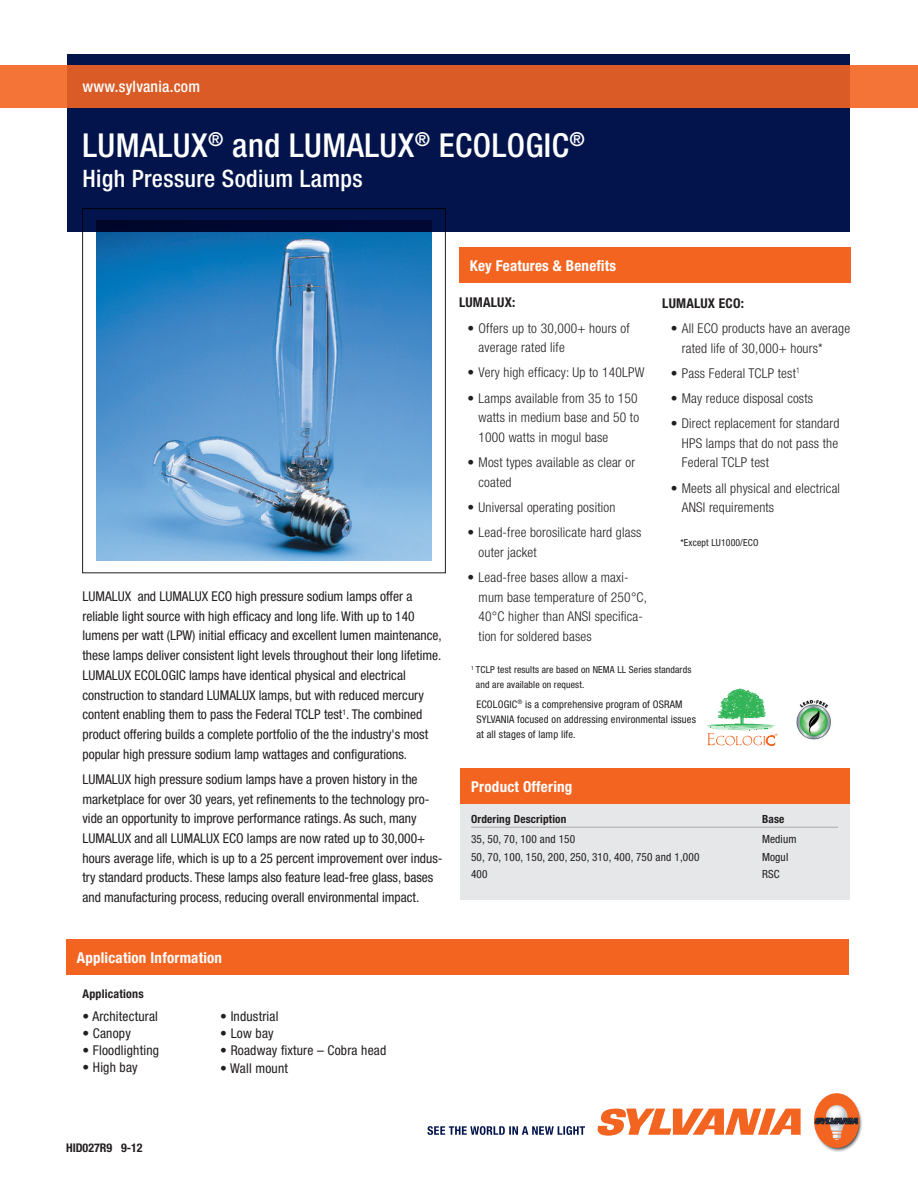
<style>
.page{position:relative;width:918px;height:1188px;background:#fff}
.page>*{position:absolute;margin:0;border:0;box-sizing:border-box;transform-origin:0 0}
.Title_glowhead_22__4{font:500 condensed 33px "Helvetica Neue";letter-spacing:.015em;color:#fff}
.A4_02_Title_subhead{font:500 condensed 24px "Helvetica Neue";letter-spacing:.015em;color:#fff}
.A4_03_Title_URL_10_5{font:500 condensed 15.75px "Helvetica Neue";letter-spacing:.015em;color:#fff}
.Section_head_10_13_1{font:700 condensed 15px "Helvetica Neue";letter-spacing:.015em;color:#fff}
.A4_21_Box_copy_9_13{font:condensed 13.5px/19.8px "Helvetica Neue";color:#231f20}
.t1{font:300 condensed 13.5px/19.6px "Helvetica Neue";letter-spacing:.015em;color:#231f20}
.Application_copy_9_1{font:condensed 13.5px "Helvetica Neue";letter-spacing:.015em;color:#231f20}
.A4_22_Box_copy_bulle{font:700 condensed 13.5px "Helvetica Neue";letter-spacing:.015em;color:#231f20}
.A4_20_Box_copy_head{font:700 condensed 12px "Helvetica Neue";letter-spacing:.015em;color:#231f20}
.A4_32_Footnote_6_5_8{font:condensed 11.25px "Helvetica Neue";letter-spacing:.015em;color:#231f20}
.A4_24_Table_head_7_5{font:700 condensed 11.25px "Helvetica Neue";letter-spacing:.015em;color:#231f20}
.A4_32_Footnote_6_5_8-2{font:condensed 10.5px/15px "Helvetica Neue";letter-spacing:.015em;color:#231f20}
.A4_32_Footnote_6_5_8-3{font:condensed 9.75px/15px "Helvetica Neue";letter-spacing:.015em;color:#231f20}
</style>
<div class="page">
<div style="left:460px;top:798px;width:390px;height:102px;background:#e6e7e9"></div>
<div style="left:68px;top:54px;width:782px;height:178px;background:#02144b"></div>
<div style="left:82px;top:209px;width:364px;height:364px;border:1px solid #231f20"></div>
<svg style="left:0;top:65px;width:918px;height:43px;background:#dd5e27"></svg>
<hr style="left:471px;top:827px;width:367px;height:1px;background:#a8a9ad">
<div style="left:66px;top:939px;width:783px;height:36px;background:#f36421"></div>
<div style="left:459px;top:248px;width:391px;height:35px;background:#f36421"></div>
<div style="left:460px;top:768px;width:390px;height:36px;background:#f36421"></div>
<img style="left:96px;top:220px;width:336px;height:341px">
<svg style="left:597px;top:1109px;width:204px;height:27px"></svg>
<svg style="left:814px;top:1093px;width:48px;height:59px"></svg>
<svg style="left:427px;top:1126px;width:158px;height:9px"></svg>
<svg style="left:706px;top:689px;width:72px;height:57px"></svg>
<img style="left:796px;top:699px;width:35px;height:41px">
<p class="A4_03_Title_URL_10_5" style="left:82px;top:77px;width:119px">www.sylvania.com</p>
<p class="Title_glowhead_22__4" style="left:82px;top:126px;width:504px">LUMALUX<sup>®</sup> and LUMALUX<sup>®</sup> ECOLOGIC<sup>®</sup></p>
<p class="A4_02_Title_subhead" style="left:82px;top:164px;width:282px">High Pressure Sodium Lamps</p>
<p class="A4_21_Box_copy_9_13" style="left:82px;top:586px;width:361px">LUMALUX and LUMALUX ECO high pressure sodium lamps offer a reliable light source with high efficacy and long life. With up to 140 lumens per watt (LPW) initial efficacy and excellent lumen maintenance, these lamps deliver consistent light levels throughout their long lifetime.<br>LUMALUX ECOLOGIC lamps have identical physical and electrical construction to standard LUMALUX lamps, but with reduced mercury content enabling them to pass the Federal TCLP test<sup>1</sup>. The combined product offering builds a complete portfolio of the the industry's most popular high pressure sodium lamp wattages and configurations.</p>
<p class="A4_21_Box_copy_9_13" style="left:82px;top:769px;width:362px">LUMALUX high pressure sodium lamps have a proven history in the marketplace for over 30 years, yet refinements to the technology pro&shy;vide an opportunity to improve performance ratings. As such, many LUMALUX and all LUMALUX ECO lamps are now rated up to 30,000+ hours average life, which is up to a 25 percent improvement over indus&shy;try standard products. These lamps also feature lead-free glass, bases and manufacturing process, reducing overall environmental impact.</p>
<p class="Section_head_10_13_1" style="left:470px;top:257px;width:148px">Key Features &amp; Benefits</p>
<p class="A4_22_Box_copy_bulle" style="left:459px;top:295px;width:58px">LUMALUX:</p>
<p class="t1" style="left:479px;top:318px;width:153px;text-indent:-11px">• Offers up to 30,000+ hours of average rated life</p>
<p class="t1" style="left:468px;top:363px;width:178px">• Very high efficacy: Up to 140LPW</p>
<p class="t1" style="left:479px;top:388px;width:162px;text-align:justify;text-indent:-11px">• Lamps available from 35 to 150 watts in medium base and 50 to 1000 watts in mogul base</p>
<p class="t1" style="left:479px;top:452px;width:158px;text-indent:-11px">• Most types available as clear or coated</p>
<p class="t1" style="left:468px;top:497px;width:149px">• Universal operating position</p>
<p class="t1" style="left:479px;top:522px;width:164px;text-indent:-11px">• Lead-free borosilicate hard glass outer jacket</p>
<p class="t1" style="left:479px;top:567px;width:170px;text-indent:-11px">• Lead-free bases allow a maxi&shy;mum base temperature of 250°C,<br>40°C higher than ANSI specifica&shy;tion for soldered bases</p>
<p class="A4_22_Box_copy_bulle" style="left:662px;top:295px;width:83px">LUMALUX ECO:</p>
<p class="t1" style="left:682px;top:318px;width:170px;text-indent:-11px">• All ECO products have an average rated life of 30,000+ hours*</p>
<p class="t1" style="left:671px;top:363px;width:131px">• Pass Federal TCLP test<sup>1</sup></p>
<p class="t1" style="left:671px;top:388px;width:144px">• May reduce disposal costs</p>
<p class="t1" style="left:682px;top:413px;width:159px;text-align:justify;text-indent:-11px">• Direct replacement for standard HPS lamps that do not pass the Federal TCLP test</p>
<p class="t1" style="left:682px;top:478px;width:160px;text-indent:-11px">• Meets all physical and electrical<br>ANSI requirements</p>
<p class="A4_32_Footnote_6_5_8-3" style="left:680px;top:535px;width:80px">*Except LU1000/ECO</p>
<p class="A4_32_Footnote_6_5_8-3" style="left:476px;top:662px;width:217px;text-indent:-5px"><sup>1</sup> TCLP test results are based on NEMA LL Series standards and are available on request.</p>
<p class="A4_32_Footnote_6_5_8-2" style="left:476px;top:696px;width:221px">ECOLOGIC<sup>®</sup> is a comprehensive program of OSRAM<br>SYLVANIA focused on addressing environmental issues at all stages of lamp life.</p>
<p class="Section_head_10_13_1" style="left:471px;top:777px;width:103px">Product Offering</p>
<p class="A4_24_Table_head_7_5" style="left:471px;top:812px;width:97px">Ordering Description</p>
<p class="A4_24_Table_head_7_5" style="left:762px;top:812px;width:24px">Base</p>
<p class="A4_32_Footnote_6_5_8" style="left:471px;top:833px;width:106px">35, 50, 70, 100 and 150</p>
<p class="A4_32_Footnote_6_5_8" style="left:762px;top:833px;width:36px">Medium</p>
<p class="A4_32_Footnote_6_5_8" style="left:471px;top:850px;width:230px">50, 70, 100, 150, 200, 250, 310, 400, 750 and 1,000</p>
<p class="A4_32_Footnote_6_5_8" style="left:762px;top:850px;width:28px">Mogul</p>
<p class="A4_32_Footnote_6_5_8" style="left:471px;top:867px;width:18px">400</p>
<p class="A4_32_Footnote_6_5_8" style="left:762px;top:867px;width:19px">RSC</p>
<p class="Section_head_10_13_1" style="left:77px;top:949px;width:147px">Application Information</p>
<p class="A4_20_Box_copy_head" style="left:82px;top:986px;width:63px">Applications</p>
<p class="Application_copy_9_1" style="left:82px;top:1008px;width:77px">• Architectural</p>
<p class="Application_copy_9_1" style="left:82px;top:1025px;width:50px">• Canopy</p>
<p class="Application_copy_9_1" style="left:82px;top:1042px;width:78px">• Floodlighting</p>
<p class="Application_copy_9_1" style="left:82px;top:1060px;width:57px">• High bay</p>
<p class="Application_copy_9_1" style="left:220px;top:1008px;width:60px">• Industrial</p>
<p class="Application_copy_9_1" style="left:220px;top:1026px;width:55px">• Low bay</p>
<p class="Application_copy_9_1" style="left:220px;top:1043px;width:168px">• Roadway fixture – Cobra head</p>
<p class="Application_copy_9_1" style="left:220px;top:1060px;width:69px">• Wall mount</p>
<p class="A4_20_Box_copy_head" style="left:66px;top:1140px;width:78px">HID027R9 9-12</p>
</div>
